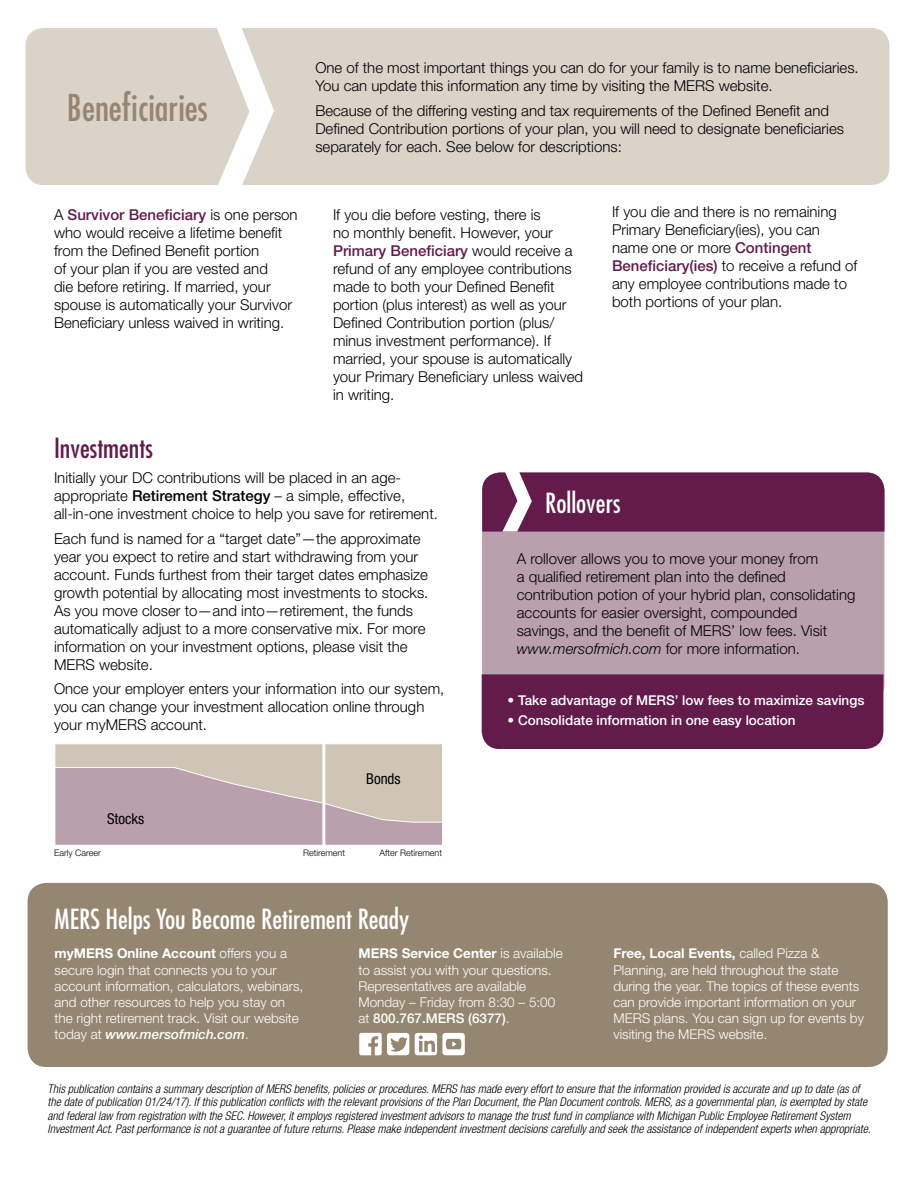
<style>
.page{position:relative;width:918px;height:1188px;background:#fff}
.page>*{position:absolute;margin:0;border:0;box-sizing:border-box;transform-origin:0 0}
.t1{font:condensed 36px "Futura Std";color:#948671}
.t2{font:condensed 27px "Futura Std";color:#fff}
.t3{font:condensed 27px "Futura Std";color:#621b4b}
.t4{font:300 15px/18px "Helvetica Neue LT Std";color:#000}
.t5{font:condensed 15px "Helvetica Neue LT Std";color:#000}
.t6{font:300 13.5px/16.2px "Helvetica Neue LT Std";color:#fff}
.t7{font:500 13.5px "Helvetica Neue LT Std";color:#fff}
.t8{font:italic 300 condensed 12px/13.5px "Helvetica Neue LT Std";color:#000}
.t9{font:300 9px "Helvetica Neue LT Std";color:#000}
.s1{font-weight:500;color:#621b4b}
.s2{font-weight:500}
.s3{font-style:italic}
.s4{font-weight:700}
.s5{font-weight:500;font-style:italic}
</style>
<div class="page">
<div style="left:26px;top:28px;width:864px;height:157px;background:#dbd2c8;border-radius:18px"></div>
<svg style="left:217px;top:28px;width:57px;height:157px"></svg>
<div style="left:482px;top:472px;width:402px;height:230px;background:#baa0ad;border-radius:18px"></div>
<div style="left:482px;top:674px;width:401px;height:75px;background:#621b4b"></div>
<svg style="left:482px;top:472px;width:403px;height:60px;background:#6a2654"></svg>
<svg style="left:55px;top:744px;width:387px;height:101px;background:#c4b2b3"></svg>
<hr style="left:322px;top:742px;width:3px;height:104px;background:#fff">
<div style="left:28px;top:884px;width:859px;height:182px;background:#948671;border-radius:18px"></div>
<div style="left:28px;top:883px;width:860px;height:184px;border:2px solid #948671;border-radius:18px"></div>
<svg style="left:359px;top:1033px;width:50px;height:22px"></svg>
<svg style="left:415px;top:1033px;width:50px;height:22px"></svg>
<h1 class="t1" style="left:67px;top:86px;width:142px">Beneficiaries</h1>
<p class="t4" style="left:315px;top:59px;width:545px">One of the most important things you can do for your family is to name beneficiaries.<br>You can update this information any time by visiting the MERS website.</p>
<p class="t4" style="left:315px;top:101px;width:530px">Because of the differing vesting and tax requirements of the Defined Benefit and<br>Defined Contribution portions of your plan, you will need to designate beneficiaries separately for each. See below for descriptions:</p>
<p class="t4" style="left:54px;top:205px;width:245px">A <span class="s1">Survivor Beneficiary</span> is one person who would receive a lifetime benefit from the Defined Benefit portion<br>of your plan if you are vested and<br>die before retiring. If married, your spouse is automatically your Survivor Beneficiary unless waived in writing.</p>
<p class="t4" style="left:333px;top:205px;width:252px">If you die before vesting, there is<br>no monthly benefit. However, your <span class="s1">Primary Beneficiary</span> would receive a refund of any employee contributions made to both your Defined Benefit portion (plus interest) as well as your Defined Contribution portion (plus/ minus investment performance). If married, your spouse is automatically your Primary Beneficiary unless waived in writing.</p>
<p class="t4" style="left:612px;top:203px;width:247px">If you die and there is no remaining Primary Beneficiary(ies), you can name one or more <span class="s1">Contingent Beneficiary(ies)</span> to receive a refund of any employee contributions made to both portions of your plan.</p>
<h2 class="t3" style="left:54px;top:432px;width:100px">Investments</h2>
<p class="t4" style="left:54px;top:468px;width:385px">Initially your DC contributions will be placed in an age&shy;appropriate <span class="s2">Retirement Strategy</span> – a simple, effective, all-in-one investment choice to help you save for retirement.</p>
<p class="t4" style="left:54px;top:529px;width:376px">Each fund is named for a “target date”—the approximate year you expect to retire and start withdrawing from your account. Funds furthest from their target dates emphasize growth potential by allocating most investments to stocks.<br>As you move closer to—and into—retirement, the funds automatically adjust to a more conservative mix. For more information on your investment options, please visit the MERS website.</p>
<p class="t4" style="left:54px;top:680px;width:392px">Once your employer enters your information into our system, you can change your investment allocation online through your myMERS account.</p>
<p class="t5" style="left:107px;top:810px;width:39px">Stocks</p>
<p class="t5" style="left:366px;top:770px;width:36px">Bonds</p>
<p class="t9" style="left:54px;top:847px;width:49px">Early Career</p>
<p class="t9" style="left:303px;top:847px;width:44px">Retirement</p>
<p class="t9" style="left:379px;top:847px;width:64px">After Retirement</p>
<h2 class="t2" style="left:545px;top:487px;width:77px">Rollovers</h2>
<p class="t4" style="left:517px;top:549px;width:340px">A rollover allows you to move your money from<br>a qualified retirement plan into the defined contribution potion of your hybrid plan, consolidating accounts for easier oversight, compounded<br>savings, and the benefit of MERS’ low fees. Visit <span class="s3">www.mersofmich.com</span> for more information.</p>
<p class="t7" style="left:508px;top:692px;width:358px">• Take advantage of MERS’ low fees to maximize savings</p>
<p class="t7" style="left:508px;top:713px;width:289px">• Consolidate information in one easy location</p>
<h2 class="t2" style="left:55px;top:903px;width:356px">MERS Helps You Become Retirement Ready</h2>
<p class="t6" style="left:55px;top:945px;width:250px"><span class="s4">myMERS Online Account</span> offers you a secure login that connects you to your account information, calculators, webinars, and other resources to help you stay on the right retirement track. Visit our website today at <span class="s5">www.mersofmich.com</span>.</p>
<p class="t6" style="left:358px;top:945px;width:206px"><span class="s4">MERS Service Center</span> is available to assist you with your questions.<br>Representatives are available<br>Monday – Friday from 8:30 – 5:00 at <span class="s2">800.767.MERS (6377)</span>.</p>
<p class="t6" style="left:613px;top:945px;width:252px"><span class="s4">Free, Local Events,</span> called Pizza &amp; Planning, are held throughout the state during the year. The topics of these events can provide important information on your MERS plans. You can sign up for events by visiting the MERS website.</p>
<p class="t8" style="left:48px;top:1082px;width:825px">This publication contains a summary description of MERS benefits, policies or procedures. MERS has made every effort to ensure that the information provided is accurate and up to date (as of the date of publication 01/24/17). If this publication conflicts with the relevant provisions of the Plan Document, the Plan Document controls. MERS, as a governmental plan, is exempted by state and federal law from registration with the SEC. However, it employs registered investment advisors to manage the trust fund in compliance with Michigan Public Employee Retirement System Investment Act. Past performance is not a guarantee of future returns. Please make independent investment decisions carefully and seek the assistance of independent experts when appropriate.</p>
</div>
